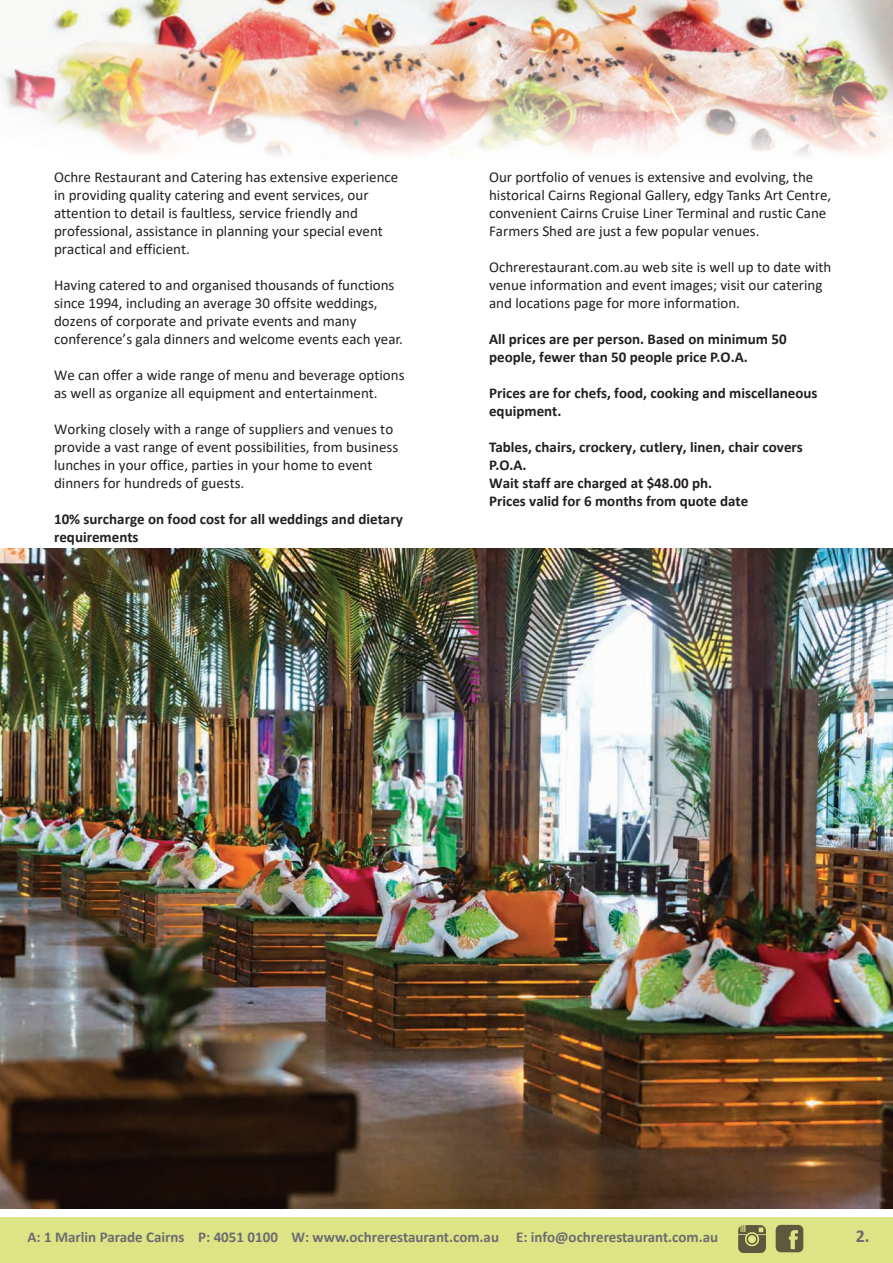
<style>
.page{position:relative;width:893px;height:1263px;background:#fff}
.page>*{position:absolute;margin:0;border:0;box-sizing:border-box;transform-origin:0 0}
.t1{font:700 18px "Calibri";color:#6c6d70}
.t2{font:15px/18px "Calibri";color:#231f20}
.t3{font:700 15px/18px "Calibri";color:#231f20}
.t4{font:700 15px "Calibri";color:#6c6d70}
</style>
<div class="page">
<div style="left:0;top:1217px;width:893px;height:46px;background:#dde485"></div>
<img style="left:0;top:0;width:893px;height:156px">
<img style="left:0;top:549px;width:893px;height:660px">
<img style="left:775px;top:1224px;width:29px;height:29px">
<img style="left:739px;top:1225px;width:27px;height:27px">
<p class="t2" style="left:54px;top:168px;width:346px">Ochre Restaurant and Catering has extensive experience in providing quality catering and event services, our attention to detail is faultless, service friendly and professional, assistance in planning your special event practical and efficient.</p>
<p class="t2" style="left:54px;top:276px;width:350px">Having catered to and organised thousands of functions since 1994, including an average 30 offsite weddings, dozens of corporate and private events and many conference’s gala dinners and welcome events each year.</p>
<p class="t2" style="left:54px;top:366px;width:352px">We can offer a wide range of menu and beverage options as well as organize all equipment and entertainment.</p>
<p class="t2" style="left:54px;top:420px;width:346px">Working closely with a range of suppliers and venues to provide a vast range of event possibilities, from business lunches in your office, parties in your home to event dinners for hundreds of guests.</p>
<p class="t3" style="left:54px;top:510px;width:350px">10% surcharge on food cost for all weddings and dietary requirements</p>
<p class="t2" style="left:489px;top:168px;width:344px">Our portfolio of venues is extensive and evolving, the historical Cairns Regional Gallery, edgy Tanks Art Centre, convenient Cairns Cruise Liner Terminal and rustic Cane Farmers Shed are just a few popular venues.</p>
<p class="t2" style="left:489px;top:258px;width:344px">Ochrerestaurant.com.au web site is well up to date with venue information and event images; visit our catering and locations page for more information.</p>
<p class="t3" style="left:489px;top:330px;width:299px">All prices are per person. Based on minimum 50 people, fewer than 50 people price P.O.A.</p>
<p class="t3" style="left:489px;top:384px;width:330px">Prices are for chefs, food, cooking and miscellaneous equipment.</p>
<p class="t3" style="left:489px;top:438px;width:315px">Tables, chairs, crockery, cutlery, linen, chair covers P.O.A.<br>Wait staff are charged at $48.00 ph.<br>Prices valid for 6 months from quote date</p>
<p class="t4" style="left:27px;top:1226px;width:692px">A: 1 Marlin Parade Cairns P: 4051 0100 W: www.ochrerestaurant.com.au E: info@ochrerestaurant.com.au</p>
<p class="t1" style="left:856px;top:1223px;width:15px">2.</p>
</div>
